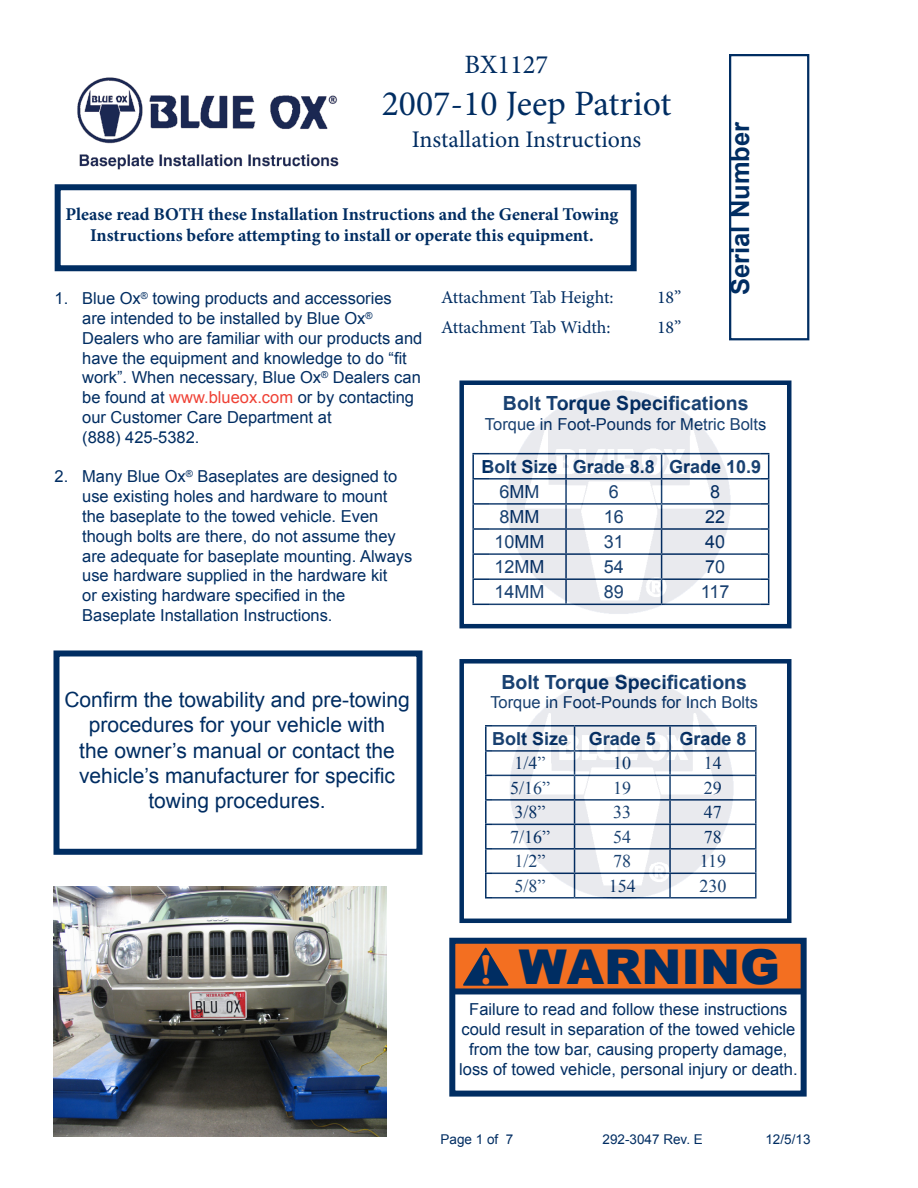
<style>
.page{position:relative;width:918px;height:1188px;background:#fff}
.page>*{position:absolute;margin:0;border:0;box-sizing:border-box;transform-origin:0 0}
.t1{font:900 48px "Arial";color:#002d62}
.t2{font:700 43.5px "Minion Pro";color:#f36f21}
.t3{font:35.7px "Minion Pro";color:#002d62}
.t4{font:26.55px "Minion Pro";color:#002d62}
.t5{font:700 25.5px "Arial";color:#002d62}
.t6{font:23.85px "Minion Pro";color:#002d62}
.t7{font:21px/25.2px "Arial";color:#002d62;text-align:center}
.t8{font:700 19.5px "Arial";color:#002d62}
.t9{font:700 18px/21.6px "Minion Pro";color:#002d62;text-align:center}
.t10{font:18px "Times New Roman";color:#002d62}
.t11{font:700 18px "Arial";color:#002d62}
.t12{font:18px "Minion Pro";letter-spacing:-.005em;color:#002d62}
.t13{font:18px "Arial";color:#002d62}
.t14{font:16.5px/19.8px "Arial";color:#002d62}
.t15{font:13.5px "Arial";color:#002d62}
.s1{color:#ef4135}
</style>
<div class="page">
<div style="left:729px;top:54px;width:80px;height:286px;border:2px solid #002d62"></div>
<div style="left:53px;top:650px;width:369px;height:205px;border:6px solid #002d62"></div>
<div style="left:55px;top:184px;width:582px;height:87px;border:6px solid #002d62"></div>
<div style="left:459px;top:380px;width:332px;height:248px;border:4px solid #002d62"></div>
<div style="left:459px;top:659px;width:332px;height:264px;border:4px solid #002d62"></div>
<hr style="left:485px;top:725px;width:90px;height:2px;background:#002d62">
<hr style="left:485px;top:727px;width:2px;height:23px;background:#002d62">
<hr style="left:485px;top:750px;width:90px;height:2px;background:#002d62">
<hr style="left:485px;top:752px;width:2px;height:23px;background:#002d62">
<hr style="left:485px;top:775px;width:90px;height:1px;background:#002d62">
<hr style="left:485px;top:776px;width:2px;height:23px;background:#002d62">
<hr style="left:485px;top:799px;width:90px;height:2px;background:#002d62">
<hr style="left:485px;top:801px;width:2px;height:23px;background:#002d62">
<hr style="left:485px;top:824px;width:90px;height:1px;background:#002d62">
<hr style="left:485px;top:825px;width:2px;height:23px;background:#002d62">
<hr style="left:485px;top:848px;width:90px;height:2px;background:#002d62">
<hr style="left:485px;top:850px;width:2px;height:23px;background:#002d62">
<hr style="left:485px;top:873px;width:90px;height:1px;background:#002d62">
<hr style="left:485px;top:874px;width:2px;height:23px;background:#002d62">
<hr style="left:485px;top:897px;width:90px;height:2px;background:#002d62">
<hr style="left:472px;top:453px;width:94px;height:1px;background:#002d62">
<hr style="left:472px;top:454px;width:2px;height:24px;background:#002d62">
<hr style="left:662px;top:453px;width:107px;height:1px;background:#002d62">
<hr style="left:472px;top:478px;width:94px;height:2px;background:#002d62">
<hr style="left:472px;top:480px;width:2px;height:23px;background:#002d62">
<hr style="left:662px;top:478px;width:107px;height:2px;background:#002d62">
<hr style="left:472px;top:503px;width:94px;height:2px;background:#002d62">
<hr style="left:472px;top:505px;width:2px;height:23px;background:#002d62">
<hr style="left:662px;top:503px;width:107px;height:2px;background:#002d62">
<hr style="left:472px;top:528px;width:94px;height:2px;background:#002d62">
<hr style="left:472px;top:530px;width:2px;height:23px;background:#002d62">
<hr style="left:662px;top:528px;width:107px;height:2px;background:#002d62">
<hr style="left:472px;top:553px;width:94px;height:2px;background:#002d62">
<hr style="left:472px;top:555px;width:2px;height:23px;background:#002d62">
<hr style="left:662px;top:553px;width:107px;height:2px;background:#002d62">
<hr style="left:472px;top:578px;width:94px;height:2px;background:#002d62">
<hr style="left:472px;top:580px;width:2px;height:24px;background:#002d62">
<hr style="left:662px;top:578px;width:107px;height:2px;background:#002d62">
<svg style="left:768px;top:454px;width:1px;height:150px"></svg>
<hr style="left:472px;top:604px;width:94px;height:1px;background:#002d62">
<hr style="left:662px;top:604px;width:107px;height:1px;background:#002d62">
<img style="left:492px;top:676px;width:265px;height:223px">
<img style="left:489px;top:390px;width:272px;height:224px">
<div style="left:452px;top:939px;width:352px;height:52px;background:#f36f21"></div>
<div style="left:449px;top:938px;width:358px;height:159px;border:6px solid #002d62"></div>
<svg style="left:463px;top:947px;width:46px;height:39px"></svg>
<div style="left:452px;top:988px;width:350px;height:6px;background:#002d62"></div>
<img style="left:53px;top:887px;width:333px;height:249px">
<img style="left:77px;top:77px;width:262px;height:93px">
<h3 class="t4" style="left:464px;top:47px;width:85px">BX1127</h3>
<h3 class="t3" style="left:382px;top:80px;width:291px">2007-10 Jeep Patriot</h3>
<h3 class="t6" style="left:412px;top:123px;width:231px">Installation Instructions</h3>
<h3 class="t5" style="left:723px;top:295px;width:175px;rotate:-90deg">Serial Number</h3>
<p class="t9" style="left:65px;top:203px;width:555px">Please read BOTH these Installation Instructions and the General Towing<br>Instructions before attempting to install or operate this equipment.</p>
<p class="t12" style="left:441px;top:285px;width:174px">Attachment Tab Height:</p>
<p class="t12" style="left:657px;top:285px;width:26px">18”</p>
<p class="t12" style="left:441px;top:315px;width:171px">Attachment Tab Width:</p>
<p class="t12" style="left:657px;top:315px;width:26px">18”</p>
<p class="t14" style="left:82px;top:289px;width:342px;text-indent:-28px">1. Blue Ox<sup>®</sup> towing products and accessories<br>are intended to be installed by Blue Ox<sup>® </sup>Dealers who are familiar with our products and have the equipment and knowledge to do “fit work”. When necessary, Blue Ox<sup>®</sup> Dealers can be found at <span class="s1">www.blueox.com</span> or by contacting our Customer Care Department at<br>(888) 425-5382.</p>
<p class="t14" style="left:82px;top:467px;width:332px;text-indent:-28px">2. Many Blue Ox<sup>®</sup> Baseplates are designed to use existing holes and hardware to mount the baseplate to the towed vehicle. Even though bolts are there, do not assume they are adequate for baseplate mounting. Always use hardware supplied in the hardware kit<br>or existing hardware specified in the Baseplate Installation Instructions.</p>
<p class="t8" style="left:503px;top:390px;width:247px">Bolt Torque Specifications</p>
<p class="t14" style="left:485px;top:414px;width:283px">Torque in Foot-Pounds for Metric Bolts</p>
<p class="t11" style="left:482px;top:454px;width:281px">Bolt Size Grade 8.8 Grade 10.9</p>
<p class="t13" style="left:500px;top:480px;width:41px">6MM</p>
<p class="t13" style="left:609px;top:480px;width:12px">6</p>
<p class="t13" style="left:710px;top:480px;width:12px">8</p>
<p class="t13" style="left:500px;top:505px;width:41px">8MM</p>
<p class="t13" style="left:604px;top:505px;width:22px">16</p>
<p class="t13" style="left:705px;top:505px;width:22px">22</p>
<p class="t13" style="left:495px;top:530px;width:52px">10MM</p>
<p class="t13" style="left:604px;top:530px;width:22px">31</p>
<p class="t13" style="left:705px;top:530px;width:22px">40</p>
<p class="t13" style="left:495px;top:555px;width:52px">12MM</p>
<p class="t13" style="left:604px;top:555px;width:22px">54</p>
<p class="t13" style="left:705px;top:555px;width:22px">70</p>
<p class="t13" style="left:495px;top:580px;width:52px">14MM</p>
<p class="t13" style="left:604px;top:580px;width:22px">89</p>
<p class="t13" style="left:701px;top:580px;width:30px">117</p>
<p class="t7" style="left:64px;top:687px;width:347px">Confirm the towability and pre-towing procedures for your vehicle with<br>the owner’s manual or contact the vehicle’s manufacturer for specific towing procedures.</p>
<p class="t8" style="left:501px;top:669px;width:247px">Bolt Torque Specifications</p>
<p class="t14" style="left:490px;top:693px;width:269px">Torque in Foot-Pounds for Inch Bolts</p>
<p class="t11" style="left:492px;top:727px;width:165px">Bolt Size Grade 5</p>
<p class="t11" style="left:679px;top:727px;width:69px">Grade 8</p>
<p class="t10" style="left:515px;top:751px;width:32px">1/4”</p>
<p class="t10" style="left:613px;top:751px;width:19px">10</p>
<p class="t10" style="left:704px;top:751px;width:19px">14</p>
<p class="t10" style="left:510px;top:776px;width:41px">5/16”</p>
<p class="t10" style="left:613px;top:776px;width:19px">19</p>
<p class="t10" style="left:704px;top:776px;width:19px">29</p>
<p class="t10" style="left:515px;top:800px;width:32px">3/8”</p>
<p class="t10" style="left:613px;top:800px;width:19px">33</p>
<p class="t10" style="left:704px;top:800px;width:19px">47</p>
<p class="t10" style="left:510px;top:825px;width:41px">7/16”</p>
<p class="t10" style="left:613px;top:825px;width:19px">54</p>
<p class="t10" style="left:704px;top:825px;width:19px">78</p>
<p class="t10" style="left:515px;top:849px;width:32px">1/2”</p>
<p class="t10" style="left:613px;top:849px;width:19px">78</p>
<p class="t10" style="left:700px;top:849px;width:28px">119</p>
<p class="t10" style="left:515px;top:874px;width:32px">5/8”</p>
<p class="t10" style="left:609px;top:874px;width:28px">154</p>
<p class="t10" style="left:699px;top:874px;width:28px">230</p>
<h1 class="t1" style="left:519px;top:932px;width:263px">WARNING</h1>
<h2 class="t2" style="left:480px;top:939px;width:14px">!</h2>
<p class="t14" style="left:459px;top:1000px;width:340px;text-align:center">Failure to read and follow these instructions could result in separation of the towed vehicle from the tow bar, causing property damage, loss of towed vehicle, personal injury or death.</p>
<p class="t15" style="left:441px;top:1130px;width:74px">Page 1 of 7</p>
<p class="t15" style="left:603px;top:1130px;width:102px">292-3047 Rev. E</p>
<p class="t15" style="left:765px;top:1130px;width:47px">12/5/13</p>
</div>
